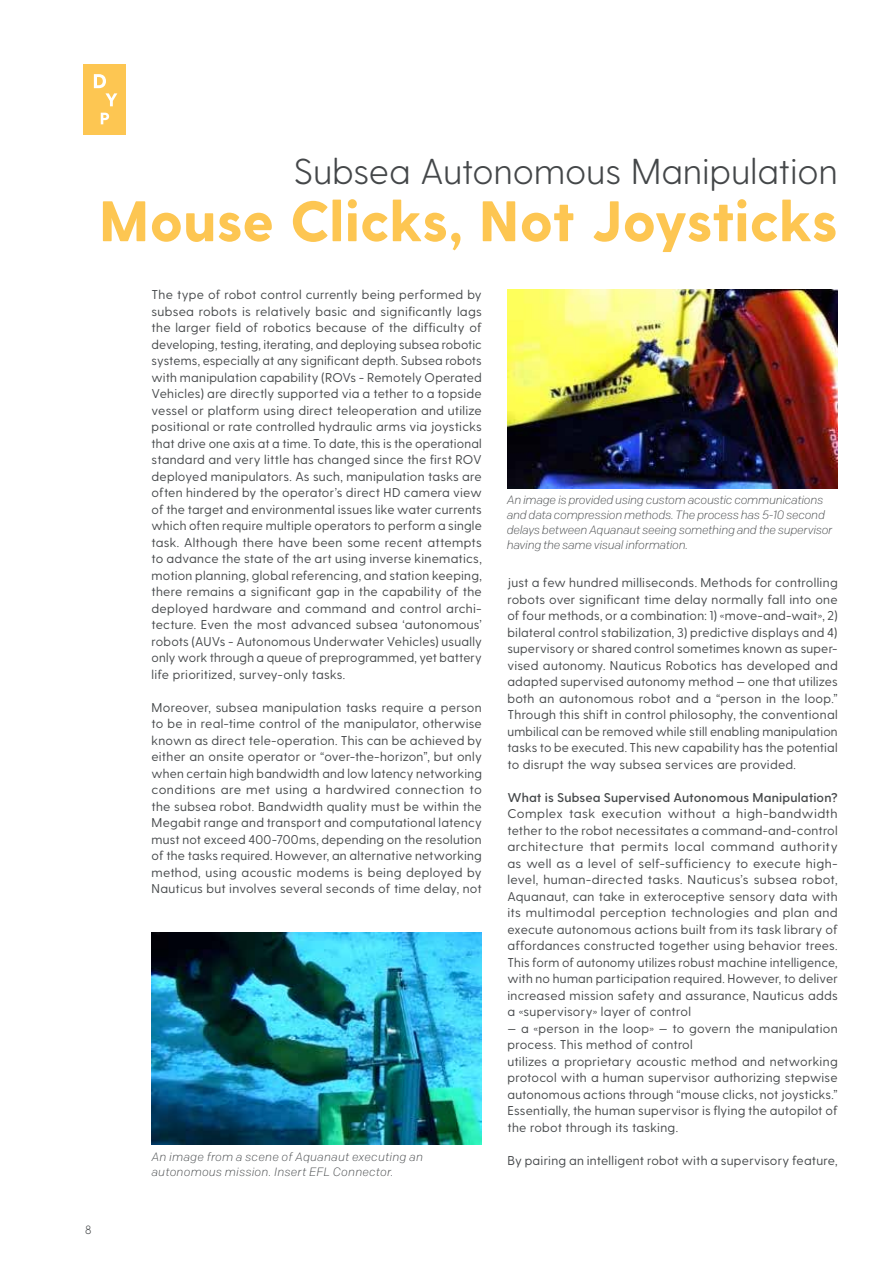
<style>
.page{position:relative;width:893px;height:1263px;background:#fff}
.page>*{position:absolute;margin:0;border:0;box-sizing:border-box;transform-origin:0 0}
.t1{font:800 57px "Greycliff CF";letter-spacing:-.005em;color:#fdc652}
.t2{font:300 36px "Greycliff CF";color:#444749}
.t3{font:12.75px/16.5px "Greycliff CF";letter-spacing:.015em;color:#444749;text-align:justify}
.t4{font:600 12.75px "Greycliff CF";letter-spacing:.01em;color:#444749}
.t5{font:italic 300 12px/15px "Colfax";letter-spacing:-.02em;color:#444749}
.t6{font:italic 300 12px/15px "Colfax";letter-spacing:.015em;color:#444749}
.t7{font:300 12px "Greycliff CF";color:#444749}
</style>
<div class="page">
<div style="left:84px;top:64px;width:42px;height:71px;background:#fdc652"></div>
<svg style="left:94px;top:74px;width:23px;height:32px"></svg>
<svg style="left:101px;top:113px;width:8px;height:11px"></svg>
<img style="left:152px;top:932px;width:330px;height:213px">
<img style="left:507px;top:289px;width:331px;height:199px">
<h2 class="t2" style="left:294px;top:150px;width:545px">Subsea Autonomous Manipulation</h2>
<h1 class="t1" style="left:99px;top:187px;width:740px">Mouse Clicks, Not Joysticks</h1>
<p class="t3" style="left:152px;top:287px;width:332px">The type of robot control currently being performed by subsea robots is relatively basic and significantly lags the larger field of robotics because of the difficulty of developing, testing, iterating, and deploying subsea robotic systems, especially at any significant depth. Subsea robots with manipulation capability (ROVs - Remotely Operated Vehicles) are directly supported via a tether to a topside vessel or platform using direct teleoperation and utilize positional or rate controlled hydraulic arms via joysticks that drive one axis at a time. To date, this is the operational standard and very little has changed since the first ROV deployed manipulators. As such, manipulation tasks are often hindered by the operator’s direct HD camera view of the target and environmental issues like water currents which often require multiple operators to perform a single task. Although there have been some recent attempts to advance the state of the art using inverse kinematics, motion planning, global referencing, and station keeping, there remains a significant gap in the capability of the deployed hardware and command and control archi&shy;tecture. Even the most advanced subsea ‘autonomous’ robots (AUVs - Autonomous Underwater Vehicles) usually only work through a queue of preprogrammed, yet battery life prioritized, survey-only tasks.</p>
<p class="t3" style="left:152px;top:699px;width:332px">Moreover, subsea manipulation tasks require a person to be in real-time control of the manipulator, otherwise known as direct tele-operation. This can be achieved by either an onsite operator or “over-the-horizon”, but only when certain high bandwidth and low latency networking conditions are met using a hardwired connection to the subsea robot. Bandwidth quality must be within the Megabit range and transport and computational latency must not exceed 400-700ms, depending on the resolution of the tasks required. However, an alternative networking method, using acoustic modems is being deployed by Nauticus but involves several seconds of time delay, not</p>
<p class="t5" style="left:507px;top:492px;width:327px">An image is provided using custom acoustic communications and data compression methods. The process has 5-10 second delays between Aquanaut seeing something and the supervisor having the same visual information.</p>
<p class="t3" style="left:507px;top:575px;width:332px">just a few hundred milliseconds. Methods for controlling robots over significant time delay normally fall into one of four methods, or a combination: 1) «move-and-wait», 2) bilateral control stabilization, 3) predictive displays and 4) supervisory or shared control sometimes known as super&shy;vised autonomy. Nauticus Robotics has developed and adapted supervised autonomy method — one that utilizes both an autonomous robot and a “person in the loop.” Through this shift in control philosophy, the conventional umbilical can be removed while still enabling manipulation tasks to be executed. This new capability has the potential to disrupt the way subsea services are provided.</p>
<p class="t4" style="left:507px;top:790px;width:332px">What is Subsea Supervised Autonomous Manipulation?</p>
<p class="t3" style="left:507px;top:806px;width:332px">Complex task execution without a high-bandwidth tether to the robot necessitates a command-and-control architecture that permits local command authority as well as a level of self-sufficiency to execute high&shy;level, human-directed tasks. Nauticus’s subsea robot, Aquanaut, can take in exteroceptive sensory data with its multimodal perception technologies and plan and execute autonomous actions built from its task library of affordances constructed together using behavior trees.<br>This form of autonomy utilizes robust machine intelligence, with no human participation required. However, to deliver increased mission safety and assurance, Nauticus adds a «supervisory» layer of control</p>
<p class="t3" style="left:507px;top:1020px;width:332px;text-align:left">— a «person in the loop» — to govern the manipulation process. This method of control<br>utilizes a proprietary acoustic method and networking protocol with a human supervisor authorizing stepwise autonomous actions through “mouse clicks, not joysticks.” Essentially, the human supervisor is flying the autopilot of the robot through its tasking.</p>
<p class="t3" style="left:507px;top:1152px;width:332px">By pairing an intelligent robot with a supervisory feature,</p>
<p class="t6" style="left:152px;top:1149px;width:273px">An image from a scene of Aquanaut executing an autonomous mission. Insert EFL Connector.</p>
<p class="t7" style="left:85px;top:1223px;width:8px">8</p>
</div>
